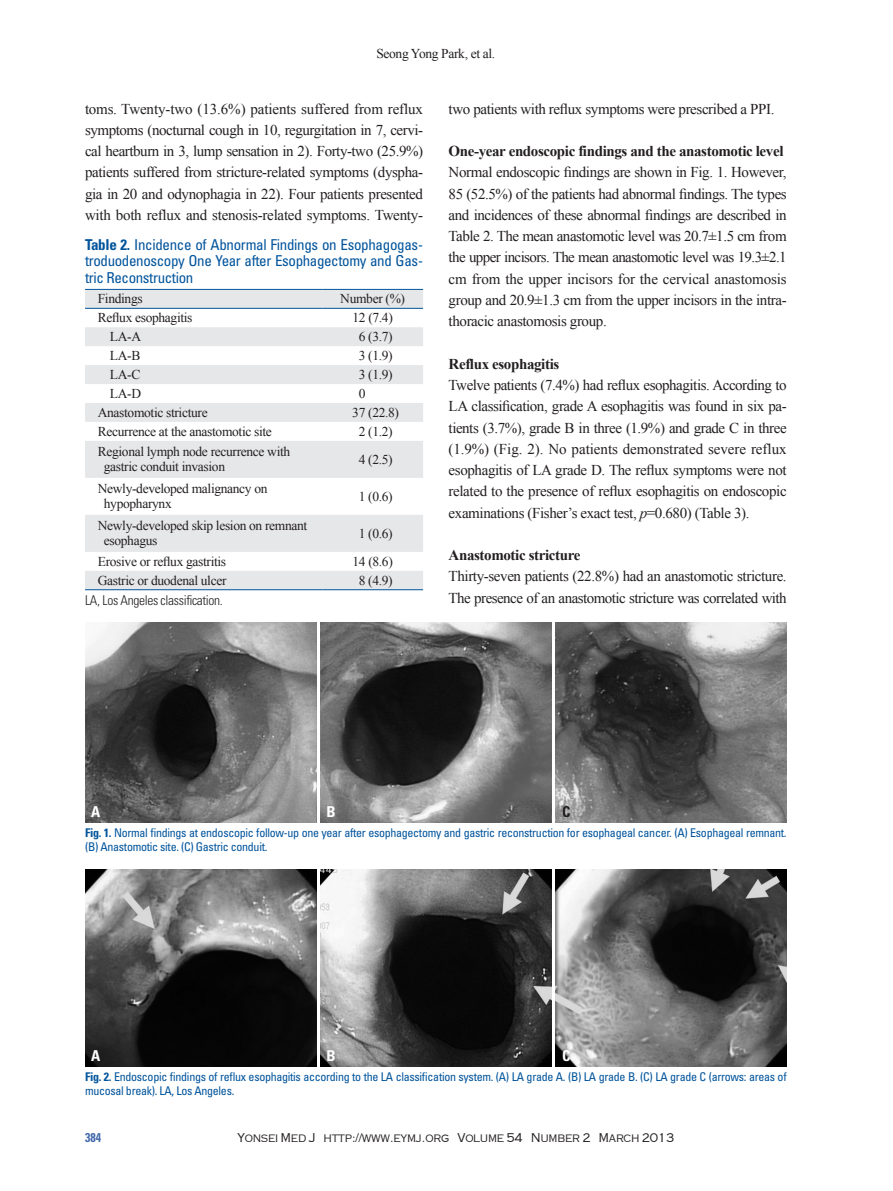
<style>
.page{position:relative;width:893px;height:1191px;background:#fff}
.page>*{position:absolute;margin:0;border:0;box-sizing:border-box;transform-origin:0 0}
.본문_YMJ{font:15px/21.3px "Times New Roman";letter-spacing:-.025em;color:#231f20;text-align:justify}
.표제목_YMJ{font:condensed 15px/16.5px "Univers LT Std";letter-spacing:-.025em;color:#01549c;text-align:justify}
.작은소재_YMJ{font:700 15px "Times New Roman";letter-spacing:-.025em;color:#231f20}
.t1{font:700 condensed 15px "Univers LT Std";color:#fff}
.t2{font:700 condensed 15px "Univers LT Std";color:#231f20}
.표본문_YMJ{font:13.5px "Times New Roman";letter-spacing:-.025em;color:#231f20}
.표설명_YMJ{font:300 condensed 13.5px "Univers LT Std";letter-spacing:-.025em;color:#231f20}
.t3{font:700 condensed 12.75px "Univers LT Std";color:#446aab;scale:.95 1}
.사진설명_YMJ{font:condensed 12px/14.2px "Univers LT Std";letter-spacing:-.025em;color:#01549c}
.t4{font:300 12px "Metalcut";letter-spacing:-.025em;color:#231f20}
.s1{font-weight:700}
.s2{font-style:italic}
</style>
<div class="page">
<svg style="left:85px;top:290px;width:338px;height:299px;fill:#e6e7e9"></svg>
<hr style="left:85px;top:289px;width:237px;height:1px;background:#01549c">
<hr style="left:322px;top:289px;width:101px;height:1px;background:#01549c">
<hr style="left:85px;top:308px;width:237px;height:1px;background:#01549c">
<hr style="left:322px;top:308px;width:101px;height:1px;background:#01549c">
<hr style="left:85px;top:589px;width:237px;height:1px;background:#01549c">
<hr style="left:322px;top:589px;width:101px;height:1px;background:#01549c">
<img style="left:85px;top:622px;width:231px;height:200px">
<img style="left:85px;top:870px;width:231px;height:197px">
<img style="left:320px;top:622px;width:231px;height:200px">
<img style="left:320px;top:870px;width:231px;height:197px">
<img style="left:556px;top:622px;width:231px;height:200px">
<img style="left:556px;top:870px;width:231px;height:197px">
<p class="표본문_YMJ" style="left:376px;top:44px;width:120px">Seong Yong Park, et al.</p>
<p class="본문_YMJ" style="left:85px;top:98px;width:340px">toms. Twenty-two (13.6%) patients suffered from reflux symptoms (nocturnal cough in 10, regurgitation in 7, cervi&shy;cal heartburn in 3, lump sensation in 2). Forty-two (25.9%) patients suffered from stricture-related symptoms (dyspha&shy;gia in 20 and odynophagia in 22). Four patients presented with both reflux and stenosis-related symptoms. Twenty-</p>
<p class="표제목_YMJ" style="left:85px;top:236px;width:340px"><span class="s1">Table 2.</span> Incidence of Abnormal Findings on Esophagogas&shy;troduodenoscopy One Year after Esophagectomy and Gas&shy;tric Reconstruction</p>
<p class="표본문_YMJ" style="left:98px;top:290px;width:46px">Findings</p>
<p class="표본문_YMJ" style="left:340px;top:290px;width:66px">Number (%)</p>
<p class="표본문_YMJ" style="left:98px;top:309px;width:96px">Reflux esophagitis</p>
<p class="표본문_YMJ" style="left:352px;top:309px;width:42px">12 (7.4)</p>
<p class="표본문_YMJ" style="left:110px;top:327px;width:33px">LA-A</p>
<p class="표본문_YMJ" style="left:359px;top:327px;width:35px">6 (3.7)</p>
<p class="표본문_YMJ" style="left:110px;top:346px;width:32px">LA-B</p>
<p class="표본문_YMJ" style="left:359px;top:346px;width:35px">3 (1.9)</p>
<p class="표본문_YMJ" style="left:110px;top:365px;width:32px">LA-C</p>
<p class="표본문_YMJ" style="left:359px;top:365px;width:35px">3 (1.9)</p>
<p class="표본문_YMJ" style="left:110px;top:384px;width:33px">LA-D</p>
<p class="표본문_YMJ" style="left:359px;top:384px;width:8px">0</p>
<p class="표본문_YMJ" style="left:98px;top:403px;width:111px">Anastomotic stricture</p>
<p class="표본문_YMJ" style="left:352px;top:403px;width:48px">37 (22.8)</p>
<p class="표본문_YMJ" style="left:98px;top:422px;width:176px">Recurrence at the anastomotic site</p>
<p class="표본문_YMJ" style="left:359px;top:422px;width:35px">2 (1.2)</p>
<p class="표본문_YMJ" style="left:98px;top:443px;width:194px">Regional lymph node recurrence with</p>
<p class="표본문_YMJ" style="left:104px;top:458px;width:123px">gastric conduit invasion</p>
<p class="표본문_YMJ" style="left:359px;top:450px;width:35px">4 (2.5)</p>
<p class="표본문_YMJ" style="left:98px;top:480px;width:171px">Newly-developed malignancy on</p>
<p class="표본문_YMJ" style="left:104px;top:495px;width:69px">hypopharynx</p>
<p class="표본문_YMJ" style="left:98px;top:517px;width:211px">Newly-developed skip lesion on remnant</p>
<p class="표본문_YMJ" style="left:104px;top:532px;width:55px">esophagus</p>
<p class="표본문_YMJ" style="left:359px;top:487px;width:35px">1 (0.6)</p>
<p class="표본문_YMJ" style="left:359px;top:524px;width:35px">1 (0.6)</p>
<p class="표본문_YMJ" style="left:98px;top:552px;width:130px">Erosive or reflux gastritis</p>
<p class="표본문_YMJ" style="left:352px;top:552px;width:42px">14 (8.6)</p>
<p class="표본문_YMJ" style="left:98px;top:571px;width:130px">Gastric or duodenal ulcer</p>
<p class="표본문_YMJ" style="left:359px;top:571px;width:35px">8 (4.9)</p>
<p class="표설명_YMJ" style="left:85px;top:592px;width:139px">LA, Los Angeles classification.</p>
<p class="본문_YMJ" style="left:449px;top:98px;width:327px">two patients with reflux symptoms were prescribed a PPI.</p>
<p class="작은소재_YMJ" style="left:449px;top:141px;width:336px">One-year endoscopic findings and the anastomotic level</p>
<p class="본문_YMJ" style="left:449px;top:161px;width:340px">Normal endoscopic findings are shown in Fig. 1. However, 85 (52.5%) of the patients had abnormal findings. The types and incidences of these abnormal findings are described in Table 2. The mean anastomotic level was 20.7±1.5 cm from the upper incisors. The mean anastomotic level was 19.3±2.1 cm from the upper incisors for the cervical anastomosis group and 20.9±1.3 cm from the upper incisors in the intra&shy;thoracic anastomosis group.</p>
<p class="작은소재_YMJ" style="left:449px;top:353px;width:112px">Reflux esophagitis</p>
<p class="본문_YMJ" style="left:449px;top:374px;width:340px">Twelve patients (7.4%) had reflux esophagitis. According to LA classification, grade A esophagitis was found in six pa&shy;tients (3.7%), grade B in three (1.9%) and grade C in three (1.9%) (Fig. 2). No patients demonstrated severe reflux esophagitis of LA grade D. The reflux symptoms were not related to the presence of reflux esophagitis on endoscopic examinations (Fisher’s exact test, <span class="s2">p</span>=0.680) (Table 3).</p>
<p class="작은소재_YMJ" style="left:449px;top:545px;width:133px">Anastomotic stricture</p>
<p class="본문_YMJ" style="left:449px;top:565px;width:340px">Thirty-seven patients (22.8%) had an anastomotic stricture.<br>The presence of an anastomotic stricture was correlated with</p>
<p class="t1" style="left:91px;top:802px;width:11px">A</p>
<p class="t1" style="left:326px;top:802px;width:11px">B</p>
<p class="t2" style="left:562px;top:802px;width:10px">C</p>
<p class="사진설명_YMJ" style="left:85px;top:825px;width:703px"><span class="s1">Fig. 1.</span> Normal findings at endoscopic follow-up one year after esophagectomy and gastric reconstruction for esophageal cancer. (A) Esophageal remnant. (B) Anastomotic site. (C) Gastric conduit.</p>
<p class="t1" style="left:91px;top:1046px;width:11px">A</p>
<p class="t1" style="left:326px;top:1046px;width:11px">B</p>
<p class="t1" style="left:562px;top:1046px;width:10px">C</p>
<p class="사진설명_YMJ" style="left:85px;top:1069px;width:703px"><span class="s1">Fig. 2.</span> Endoscopic findings of reflux esophagitis according to the LA classification system. (A) LA grade A. (B) LA grade B. (C) LA grade C (arrows: areas of mucosal break). LA, Los Angeles.</p>
<p class="t3" style="left:85px;top:1129px;width:18px">384</p>
<p class="t4" style="left:237px;top:1130px;width:439px">Yonsei Med J http://www.eymj.org Volume 54 Number 2 March 2013</p>
</div>
